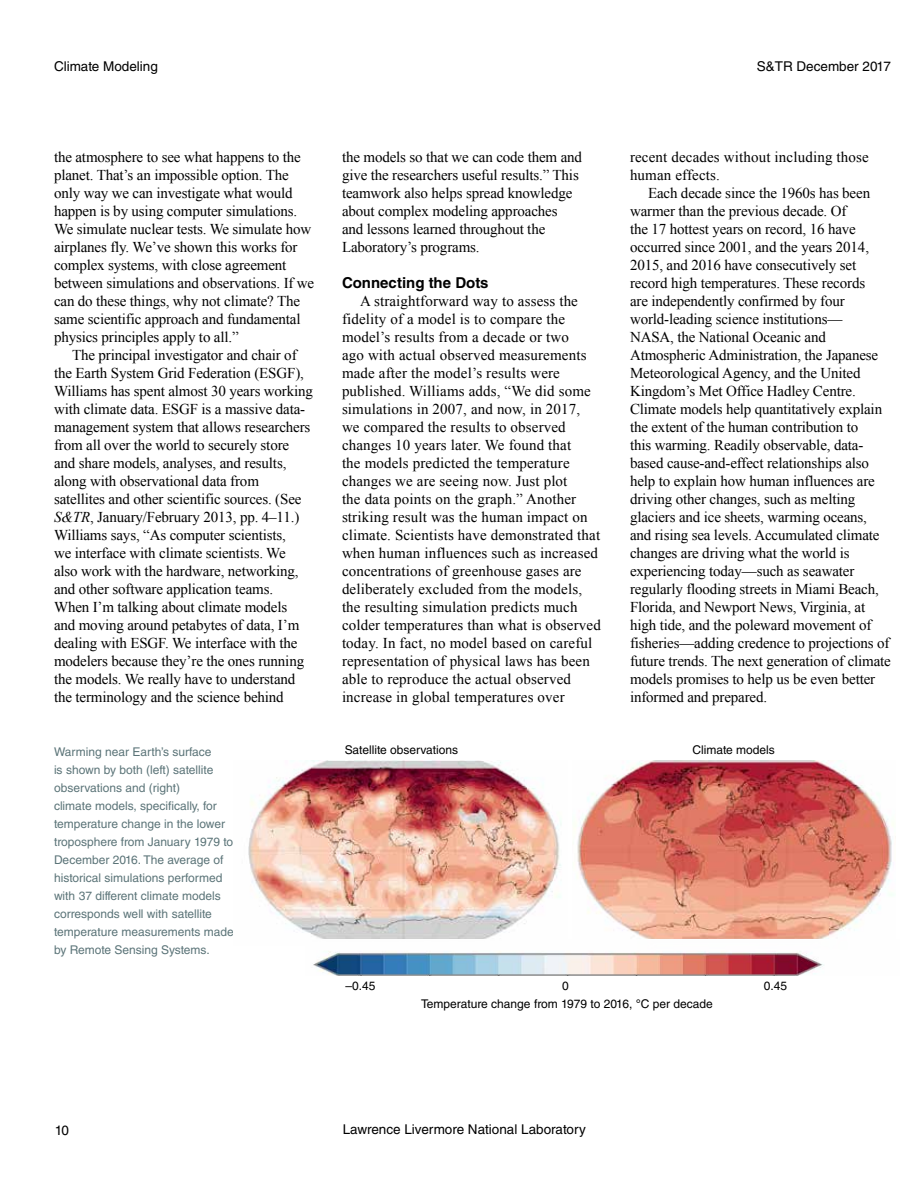
<style>
.page{position:relative;width:918px;height:1188px;background:#fff}
.page>*{position:absolute;margin:0;border:0;box-sizing:border-box;transform-origin:0 0}
.t1{font:15px/18px "Times New Roman";letter-spacing:-.01em;color:#000}
.t2{font:15px/18px "Times New Roman";letter-spacing:.01em;color:#000}
.t3{font:700 15px "Helvetica LT Std";color:#000}
.t4{font:13.5px "Helvetica LT Std";color:#000}
.t5{font:12px/18px "Helvetica LT Std";color:#5b7478}
.t6{font:12px "Helvetica LT Std";color:#000}
.s1{font-style:italic}
.s2{font-family:"Open Sans"}
</style>
<div class="page">
<img style="left:248px;top:761px;width:314px;height:178px">
<img style="left:577px;top:761px;width:317px;height:178px">
<img style="left:313px;top:951px;width:511px;height:25px">
<p class="t4" style="left:54px;top:59px;width:106px">Climate Modeling</p>
<p class="t4" style="left:757px;top:59px;width:136px">S&amp;TR December 2017</p>
<p class="t1" style="left:54px;top:148px;width:262px">the atmosphere to see what happens to the planet. That’s an impossible option. The only way we can investigate what would happen is by using computer simulations.<br>We simulate nuclear tests. We simulate how airplanes fly. We’ve shown this works for complex systems, with close agreement between simulations and observations. If we can do these things, why not climate? The same scientific approach and fundamental physics principles apply to all.”</p>
<p class="t1" style="left:54px;top:346px;width:261px;text-indent:18px">The principal investigator and chair of the Earth System Grid Federation (ESGF), Williams has spent almost 30 years working with climate data. ESGF is a massive data&shy;management system that allows researchers from all over the world to securely store and share models, analyses, and results, along with observational data from satellites and other scientific sources. (See <span class="s1">S&amp;TR</span>, January/February 2013, pp. 4–11.)<br>Williams says, “As computer scientists,<br>we interface with climate scientists. We also work with the hardware, networking, and other software application teams.<br>When I’m talking about climate models<br>and moving around petabytes of data, I’m dealing with ESGF. We interface with the modelers because they’re the ones running the models. We really have to understand the terminology and the science behind</p>
<p class="t1" style="left:342px;top:148px;width:242px">the models so that we can code them and give the researchers useful results.” This teamwork also helps spread knowledge about complex modeling approaches and lessons learned throughout the Laboratory’s programs.</p>
<p class="t3" style="left:342px;top:274px;width:148px">Connecting the Dots</p>
<p class="t2" style="left:342px;top:292px;width:260px;text-indent:18px">A straightforward way to assess the fidelity of a model is to compare the model’s results from a decade or two<br>ago with actual observed measurements made after the model’s results were published. Williams adds, “We did some simulations in 2007, and now, in 2017, we compared the results to observed changes 10 years later. We found that<br>the models predicted the temperature changes we are seeing now. Just plot<br>the data points on the graph.” Another striking result was the human impact on climate. Scientists have demonstrated that when human influences such as increased concentrations of greenhouse gases are deliberately excluded from the models, the resulting simulation predicts much colder temperatures than what is observed today. In fact, no model based on careful representation of physical laws has been able to reproduce the actual observed increase in global temperatures over</p>
<p class="t5" style="left:54px;top:743px;width:181px">Warming near Earth’s surface<br>is shown by both (left) satellite observations and (right)<br>climate models, specifically, for temperature change in the lower troposphere from January 1979 to<br>December 2016. The average of historical simulations performed with 37 different climate models corresponds well with satellite temperature measurements made by Remote Sensing Systems.</p>
<p class="t6" style="left:345px;top:743px;width:115px">Satellite observations</p>
<p class="t2" style="left:630px;top:148px;width:240px">recent decades without including those human effects.</p>
<p class="t1" style="left:630px;top:184px;width:262px;text-indent:18px">Each decade since the 1960s has been warmer than the previous decade. Of<br>the 17 hottest years on record, 16 have occurred since 2001, and the years 2014, 2015, and 2016 have consecutively set record high temperatures. These records<br>are independently confirmed by four world-leading science institutions—<br>NASA, the National Oceanic and Atmospheric Administration, the Japanese Meteorological Agency, and the United Kingdom’s Met Office Hadley Centre.<br>Climate models help quantitatively explain the extent of the human contribution to<br>this warming. Readily observable, data&shy;based cause-and-effect relationships also help to explain how human influences are driving other changes, such as melting glaciers and ice sheets, warming oceans, and rising sea levels. Accumulated climate changes are driving what the world is experiencing today—such as seawater regularly flooding streets in Miami Beach, Florida, and Newport News, Virginia, at high tide, and the poleward movement of fisheries—adding credence to projections of future trends. The next generation of climate models promises to help us be even better informed and prepared.</p>
<p class="t6" style="left:693px;top:743px;width:84px">Climate models</p>
<p class="t6" style="left:345px;top:979px;width:32px">–0.45</p>
<p class="t6" style="left:562px;top:979px;width:8px">0</p>
<p class="t6" style="left:764px;top:979px;width:25px">0.45</p>
<p class="t6" style="left:421px;top:996px;width:293px">Temperature change from 1979 to 2016, <span class="s2">°</span>C per decade</p>
<p class="t4" style="left:55px;top:1122px;width:16px">10</p>
<p class="t4" style="left:343px;top:1121px;width:245px">Lawrence Livermore National Laboratory</p>
</div>
